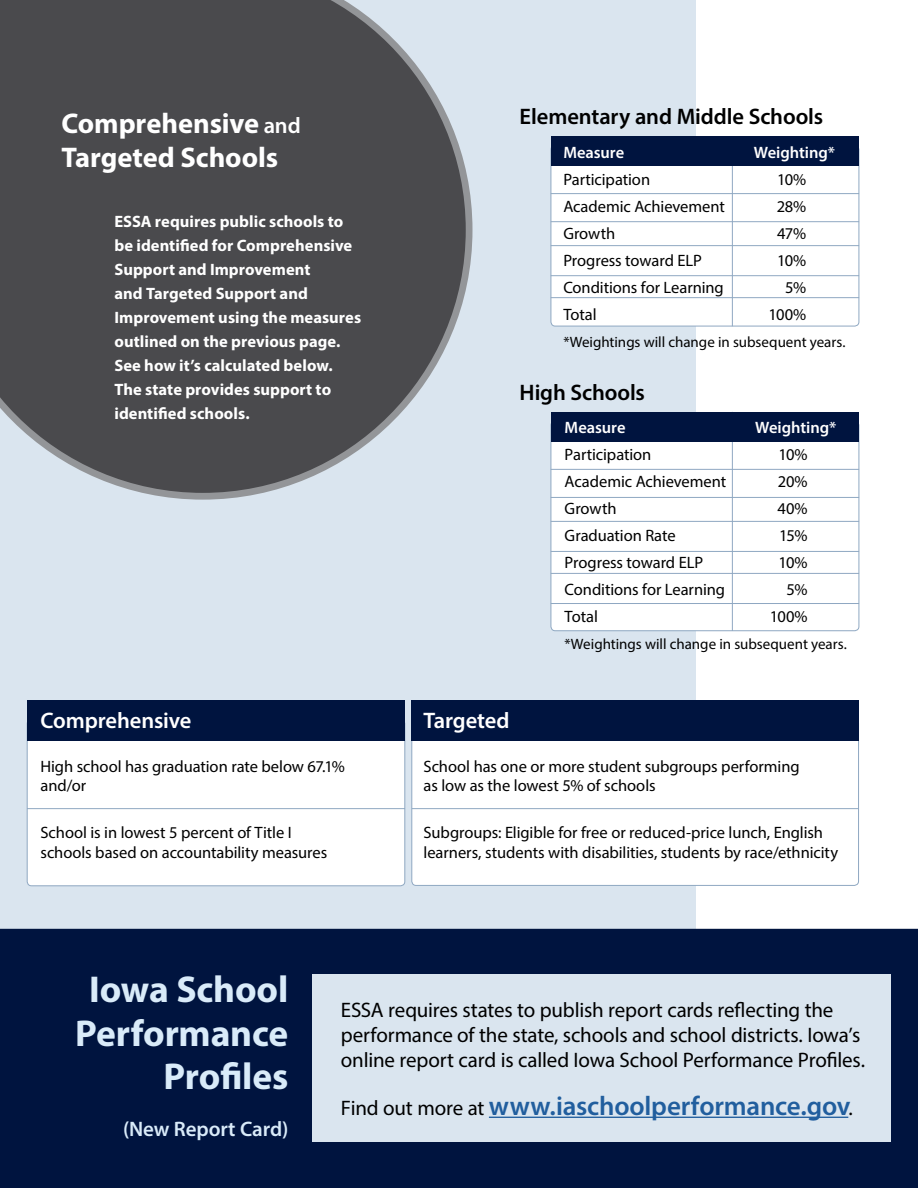
<style>
.page{position:relative;width:918px;height:1188px;background:#fff}
.page>*{position:absolute;margin:0;border:0;box-sizing:border-box;transform-origin:0 0}
.t1{font:700 37.5px/43.5px "Myriad Pro";letter-spacing:-.005em;color:#d9ebf9;text-align:right}
.t2{font:700 28.5px "Myriad Pro";letter-spacing:-.005em;color:#fff}
.t3{font:600 27px "Myriad Pro";letter-spacing:-.005em;color:#215e9e}
.t4{font:600 22.5px "Myriad Pro";letter-spacing:-.005em;color:#000}
.t5{font:600 22.5px "Myriad Pro";letter-spacing:-.005em;color:#fff}
.t6{font:21px/25.2px "Myriad Pro";letter-spacing:-.005em;color:#000}
.t7{font:600 21px "Myriad Pro";letter-spacing:-.005em;color:#d9ebf9}
.t8{font:16.5px "Myriad Pro";letter-spacing:-.005em;color:#000}
.t9{font:700 16.5px/24px "Myriad Pro";color:#fff}
.t10{font:600 16.5px "Myriad Pro";letter-spacing:-.005em;color:#fff}
.t11{font:15px "Myriad Pro";color:#000}
.s1{font-weight:600;font-size:22.5px}
.s2{font-weight:400;font-size:21px;color:#000}
</style>
<div class="page">
<div style="left:0;top:0;width:695px;height:966px;background:#dae5ef"></div>
<svg style="left:144px;top:171px;width:328px;height:329px"></svg>
<svg style="left:0;top:0;width:466px;height:493px;background:#5d5e62"></svg>
<div style="left:0;top:929px;width:918px;height:259px;background:#00143f"></div>
<div style="left:0;top:0;width:98px;height:229px;background:#4a4a4d"></div>
<div style="left:27px;top:719px;width:378px;height:167px;background:#fff;border-radius:4px"></div>
<div style="left:27px;top:719px;width:378px;height:167px;border:1px solid #8fa8c2;border-radius:4px"></div>
<hr style="left:27px;top:808px;width:378px;height:1px;background:#8fa8c2">
<div style="left:27px;top:700px;width:378px;height:40px;background:#00143f"></div>
<div style="left:312px;top:974px;width:579px;height:168px;background:#dae5ef"></div>
<div style="left:551px;top:421px;width:308px;height:210px;background:#fff;border-radius:4px"></div>
<div style="left:551px;top:421px;width:308px;height:210px;border:1px solid #8fa8c2;border-radius:4px"></div>
<hr style="left:551px;top:469px;width:308px;height:1px;background:#8fa8c2">
<hr style="left:551px;top:573px;width:308px;height:1px;background:#8fa8c2">
<hr style="left:551px;top:551px;width:308px;height:1px;background:#8fa8c2">
<hr style="left:551px;top:521px;width:308px;height:1px;background:#8fa8c2">
<hr style="left:551px;top:497px;width:308px;height:1px;background:#8fa8c2">
<hr style="left:732px;top:412px;width:1px;height:219px;background:#8fa8c2">
<div style="left:551px;top:412px;width:308px;height:30px;background:#00143f"></div>
<hr style="left:551px;top:603px;width:308px;height:1px;background:#8fa8c2">
<div style="left:412px;top:719px;width:447px;height:166px;background:#fff;border-radius:4px"></div>
<hr style="left:412px;top:808px;width:447px;height:1px;background:#8fa8c2">
<div style="left:412px;top:700px;width:447px;height:40px;background:#00143f"></div>
<hr style="left:489px;top:1117px;width:359px;height:1px;background:#215e9e">
<div style="left:551px;top:145px;width:308px;height:181px;background:#fff;border-radius:4px"></div>
<div style="left:551px;top:145px;width:308px;height:181px;border:1px solid #8fa8c2;border-radius:4px"></div>
<hr style="left:551px;top:193px;width:308px;height:1px;background:#8fa8c2">
<hr style="left:551px;top:297px;width:308px;height:1px;background:#8fa8c2">
<hr style="left:551px;top:275px;width:308px;height:1px;background:#8fa8c2">
<hr style="left:551px;top:245px;width:308px;height:1px;background:#8fa8c2">
<hr style="left:551px;top:221px;width:308px;height:1px;background:#8fa8c2">
<hr style="left:732px;top:136px;width:1px;height:190px;background:#8fa8c2">
<div style="left:551px;top:136px;width:308px;height:30px;background:#00143f"></div>
<p class="t2" style="left:62px;top:105px;width:241px">Comprehensive <span class="s1">and</span></p>
<p class="t2" style="left:62px;top:139px;width:218px">Targeted Schools</p>
<p class="t9" style="left:114px;top:209px;width:248px">ESSA requires public schools to be identified for Comprehensive<br>Support and Improvement<br>and Targeted Support and<br>Improvement using the measures outlined on the previous page.<br>See how it’s calculated below.<br>The state provides support to identified schools.</p>
<p class="t5" style="left:40px;top:706px;width:153px">Comprehensive</p>
<p class="t8" style="left:40px;top:756px;width:306px">High school has graduation rate below 67.1%</p>
<p class="t8" style="left:40px;top:776px;width:47px">and/or</p>
<p class="t8" style="left:40px;top:822px;width:253px">School is in lowest 5 percent of Title I</p>
<p class="t8" style="left:40px;top:842px;width:288px">schools based on accountability measures</p>
<p class="t4" style="left:520px;top:102px;width:305px">Elementary and Middle Schools</p>
<p class="t10" style="left:563px;top:141px;width:62px">Measure</p>
<p class="t10" style="left:754px;top:141px;width:83px">Weighting*</p>
<p class="t8" style="left:563px;top:169px;width:88px">Participation</p>
<p class="t8" style="left:777px;top:169px;width:31px">10%</p>
<p class="t8" style="left:563px;top:196px;width:163px">Academic Achievement</p>
<p class="t8" style="left:777px;top:196px;width:31px">28%</p>
<p class="t8" style="left:563px;top:223px;width:53px">Growth</p>
<p class="t8" style="left:777px;top:223px;width:31px">47%</p>
<p class="t8" style="left:563px;top:250px;width:140px">Progress toward ELP</p>
<p class="t8" style="left:777px;top:250px;width:31px">10%</p>
<p class="t8" style="left:563px;top:277px;width:162px">Conditions for Learning</p>
<p class="t8" style="left:785px;top:277px;width:23px">5%</p>
<p class="t8" style="left:563px;top:304px;width:35px">Total</p>
<p class="t8" style="left:768px;top:304px;width:39px">100%</p>
<p class="t11" style="left:563px;top:332px;width:284px">*Weightings will change in subsequent years.</p>
<p class="t4" style="left:520px;top:378px;width:127px">High Schools</p>
<p class="t10" style="left:565px;top:417px;width:62px">Measure</p>
<p class="t10" style="left:755px;top:417px;width:83px">Weighting*</p>
<p class="t8" style="left:565px;top:445px;width:88px">Participation</p>
<p class="t8" style="left:778px;top:445px;width:31px">10%</p>
<p class="t8" style="left:565px;top:472px;width:163px">Academic Achievement</p>
<p class="t8" style="left:778px;top:472px;width:31px">20%</p>
<p class="t8" style="left:565px;top:499px;width:53px">Growth</p>
<p class="t8" style="left:777px;top:499px;width:32px">40%</p>
<p class="t8" style="left:565px;top:526px;width:112px">Graduation Rate</p>
<p class="t8" style="left:779px;top:526px;width:30px">15%</p>
<p class="t8" style="left:565px;top:553px;width:140px">Progress toward ELP</p>
<p class="t8" style="left:778px;top:553px;width:31px">10%</p>
<p class="t8" style="left:565px;top:580px;width:162px">Conditions for Learning</p>
<p class="t8" style="left:787px;top:580px;width:23px">5%</p>
<p class="t8" style="left:565px;top:607px;width:35px">Total</p>
<p class="t8" style="left:770px;top:607px;width:39px">100%</p>
<p class="t11" style="left:565px;top:635px;width:284px">*Weightings will change in subsequent years.</p>
<p class="t5" style="left:424px;top:706px;width:87px">Targeted</p>
<p class="t8" style="left:424px;top:756px;width:378px">School has one or more student subgroups performing</p>
<p class="t8" style="left:424px;top:776px;width:233px">as low as the lowest 5% of schools</p>
<p class="t8" style="left:424px;top:822px;width:401px">Subgroups: Eligible for free or reduced-price lunch, English</p>
<p class="t8" style="left:424px;top:842px;width:416px">learners, students with disabilities, students by race/ethnicity</p>
<p class="t1" style="left:75px;top:966px;width:215px">Iowa School<br>Performance<br>Profiles</p>
<p class="t7" style="left:123px;top:1115px;width:167px">(New Report Card)</p>
<p class="t6" style="left:341px;top:997px;width:526px">ESSA requires states to publish report cards reflecting the performance of the state, schools and school districts. Iowa’s online report card is called Iowa School Performance Profiles.</p>
<p class="t3" style="left:341px;top:1088px;width:513px"><span class="s2">Find out more at</span> www.iaschoolperformance.gov<span class="s2">.</span></p>
</div>
